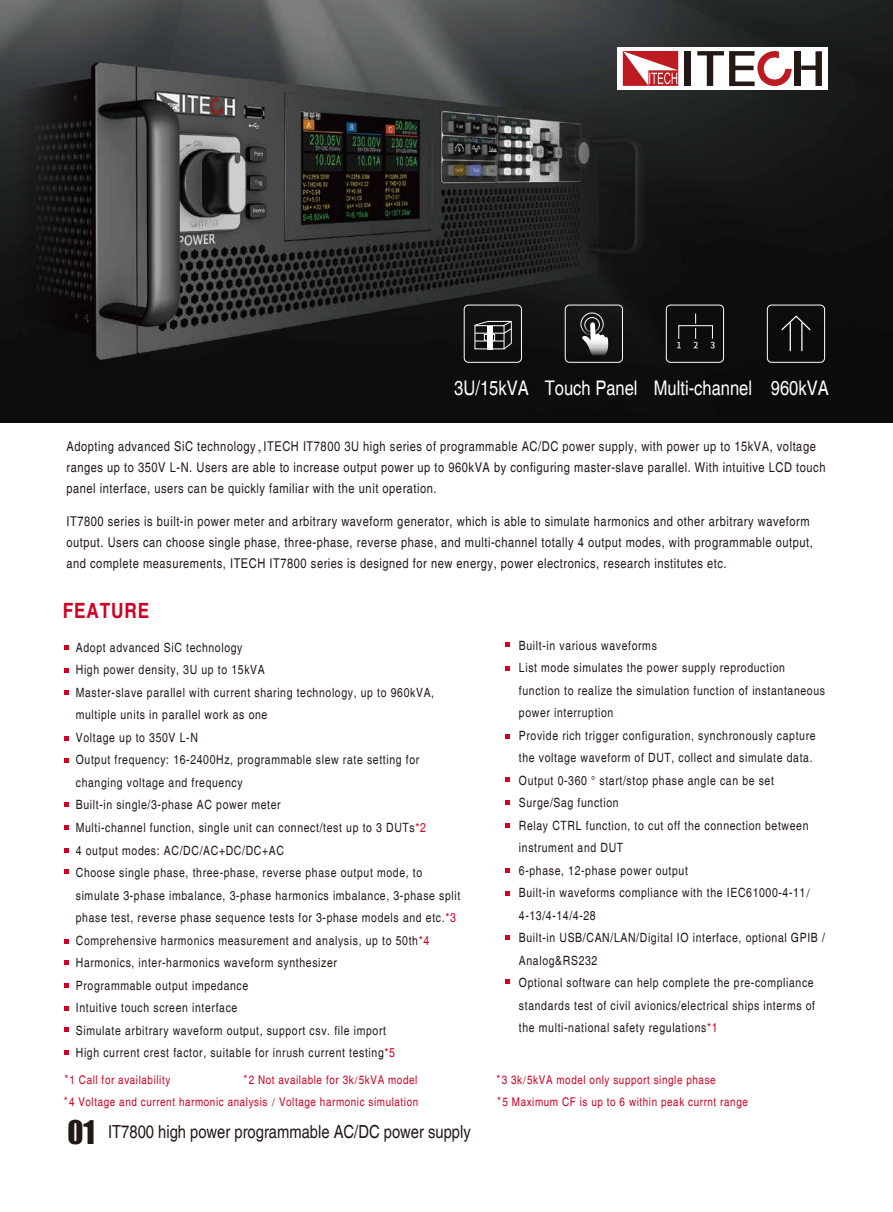
<style>
.page{position:relative;width:893px;height:1212px;background:#fff}
.page>*{position:absolute;margin:0;border:0;box-sizing:border-box;transform-origin:0 0}
.t1{font:700 condensed 21px "Helvetica";letter-spacing:.04em;color:#cf0022}
.t2{font:condensed 20.1px "Helvetica";color:#fff}
.t3{font:condensed 18px "Helvetica";color:#221815}
.t4{font:condensed 13.5px/21px "Helvetica";letter-spacing:.04em;color:#221815}
.t5{font:condensed 12.75px/22.5px "Helvetica";letter-spacing:.05em;color:#221815}
.t6{font:condensed 12px "Helvetica";letter-spacing:.05em;color:#cf0022}
.s1{font-family:"Adobe Song Std";font-weight:300;font-stretch:normal}
.s2{color:#cf0022}
.s3{font-family:"Source Han Sans CN";font-weight:300;font-stretch:normal}
.s4{font-family:"Impact";font-stretch:normal;font-size:30px}
</style>
<div class="page">
<img style="left:0;top:0;width:893px;height:422px">
<div style="left:617px;top:47px;width:211px;height:43px;background:#fff"></div>
<svg style="left:623px;top:51px;width:55px;height:35px"></svg>
<div style="left:684px;top:51px;width:7px;height:35px;background:#221815"></div>
<svg style="left:697px;top:51px;width:95px;height:36px"></svg>
<div style="left:794px;top:51px;width:7px;height:35px;background:#221815"></div>
<svg style="left:801px;top:51px;width:21px;height:35px"></svg>
<div style="left:678px;top:325px;width:35px;height:14px;border:1px solid #fff"></div>
<svg style="left:677px;top:342px;width:4px;height:6px"></svg>
<svg style="left:693px;top:313px;width:5px;height:35px"></svg>
<svg style="left:710px;top:342px;width:5px;height:6px"></svg>
<div style="left:666px;top:305px;width:58px;height:58px;border:1px solid #fff;border-radius:4px"></div>
<svg style="left:780px;top:314px;width:32px;height:37px"></svg>
<div style="left:767px;top:305px;width:58px;height:58px;border:1px solid #fff;border-radius:4px"></div>
<svg style="left:64px;top:645px;width:5px;height:4px"></svg>
<svg style="left:64px;top:668px;width:5px;height:4px"></svg>
<svg style="left:64px;top:690px;width:5px;height:4px"></svg>
<svg style="left:64px;top:736px;width:5px;height:4px"></svg>
<svg style="left:64px;top:758px;width:5px;height:4px"></svg>
<svg style="left:64px;top:803px;width:5px;height:4px"></svg>
<svg style="left:64px;top:826px;width:5px;height:4px"></svg>
<svg style="left:64px;top:848px;width:5px;height:4px"></svg>
<svg style="left:64px;top:869px;width:5px;height:5px"></svg>
<svg style="left:64px;top:939px;width:5px;height:4px"></svg>
<svg style="left:64px;top:984px;width:5px;height:4px"></svg>
<svg style="left:64px;top:961px;width:5px;height:4px"></svg>
<svg style="left:64px;top:1006px;width:5px;height:4px"></svg>
<svg style="left:64px;top:1028px;width:5px;height:4px"></svg>
<svg style="left:64px;top:1050px;width:5px;height:4px"></svg>
<svg style="left:505px;top:642px;width:4px;height:4px"></svg>
<svg style="left:505px;top:666px;width:4px;height:4px"></svg>
<svg style="left:505px;top:734px;width:4px;height:4px"></svg>
<svg style="left:505px;top:778px;width:4px;height:4px"></svg>
<svg style="left:505px;top:824px;width:4px;height:4px"></svg>
<svg style="left:505px;top:801px;width:4px;height:4px"></svg>
<svg style="left:505px;top:935px;width:4px;height:4px"></svg>
<svg style="left:505px;top:979px;width:4px;height:4px"></svg>
<svg style="left:505px;top:891px;width:4px;height:4px"></svg>
<svg style="left:505px;top:868px;width:4px;height:4px"></svg>
<img style="left:0;top:56px;width:660px;height:325px">
<p class="t2" style="left:454px;top:376px;width:376px">3U/15kVA Touch Panel Multi-channel 960kVA</p>
<p class="t4" style="left:67px;top:436px;width:760px">Adopting advanced SiC technology<span class="s1">，</span>ITECH IT7800 3U high series of programmable AC/DC power supply, with power up to 15kVA, voltage ranges up to 350V L-N. Users are able to increase output power up to 960kVA by configuring master-slave parallel. With intuitive LCD touch panel interface, users can be quickly familiar with the unit operation.</p>
<p class="t4" style="left:67px;top:511px;width:748px">IT7800 series is built-in power meter and arbitrary waveform generator, which is able to simulate harmonics and other arbitrary waveform output. Users can choose single phase, three-phase, reverse phase, and multi-channel totally 4 output modes, with programmable output, and complete measurements, ITECH IT7800 series is designed for new energy, power electronics, research institutes etc.</p>
<p class="t1" style="left:63px;top:598px;width:88px">FEATURE</p>
<p class="t5" style="left:76px;top:636px;width:386px">Adopt advanced SiC technology<br>High power density, 3U up to 15kVA<br>Master-slave parallel with current sharing technology, up to 960kVA, multiple units in parallel work as one<br>Voltage up to 350V L-N<br>Output frequency: 16-2400Hz, programmable slew rate setting for changing voltage and frequency<br>Built-in single/3-phase AC power meter<br>Multi-channel function, single unit can connect/test up to 3 DUTs<span class="s2">*2<br></span>4 output modes: AC/DC/AC+DC/DC+AC<br>Choose single phase, three-phase, reverse phase output mode, to simulate 3-phase imbalance, 3-phase harmonics imbalance, 3-phase split phase test, reverse phase sequence tests for 3-phase models and etc.<span class="s2">*3<br></span>Comprehensive harmonics measurement and analysis, up to 50th<span class="s2">*4<br></span>Harmonics, inter-harmonics waveform synthesizer<br>Programmable output impedance<br>Intuitive touch screen interface<br>Simulate arbitrary waveform output, support csv. file import<br>High current crest factor, suitable for inrush current testing<span class="s2">*5</span></p>
<p class="t5" style="left:519px;top:634px;width:308px">Built-in various waveforms<br>List mode simulates the power supply reproduction function to realize the simulation function of instantaneous power interruption<br>Provide rich trigger configuration, synchronously capture the voltage waveform of DUT, collect and simulate data.<br>Output 0-360 ° start/stop phase angle can be set Surge/Sag function<br>Relay CTRL function, to cut off the connection between instrument and DUT<br>6-phase, 12-phase power output<br>Built-in waveforms compliance with the IEC61000-4-11<span class="s1">/ </span>4-13/4-14/4-28<br>Built-in USB/CAN/LAN/Digital IO interface, optional GPIB / Analog&amp;RS232<br>Optional software can help complete the pre-compliance standards test of civil avionics/electrical ships interms of the multi-national safety regulations<span class="s2">*1</span></p>
<p class="t6" style="left:64px;top:1072px;width:108px"><span class="s3">*</span>1 Call for availability</p>
<p class="t6" style="left:497px;top:1094px;width:253px"><span class="s3">*</span>5 Maximum CF is up to 6 within peak currnt range</p>
<p class="t6" style="left:243px;top:1072px;width:176px"><span class="s3">*</span>2 Not available for 3k<span class="s1">/</span>5kVA model</p>
<p class="t6" style="left:496px;top:1072px;width:221px"><span class="s3">*</span>3 3k<span class="s1">/</span>5kVA model only support single phase</p>
<p class="t6" style="left:63px;top:1095px;width:357px"><span class="s3">*</span>4 Voltage and current harmonic analysis <span class="s1">/</span> Voltage harmonic simulation</p>
<p class="t3" style="left:67px;top:1121px;width:405px"><span class="s4">01</span> IT7800 high power programmable AC/DC power supply</p>
</div>
